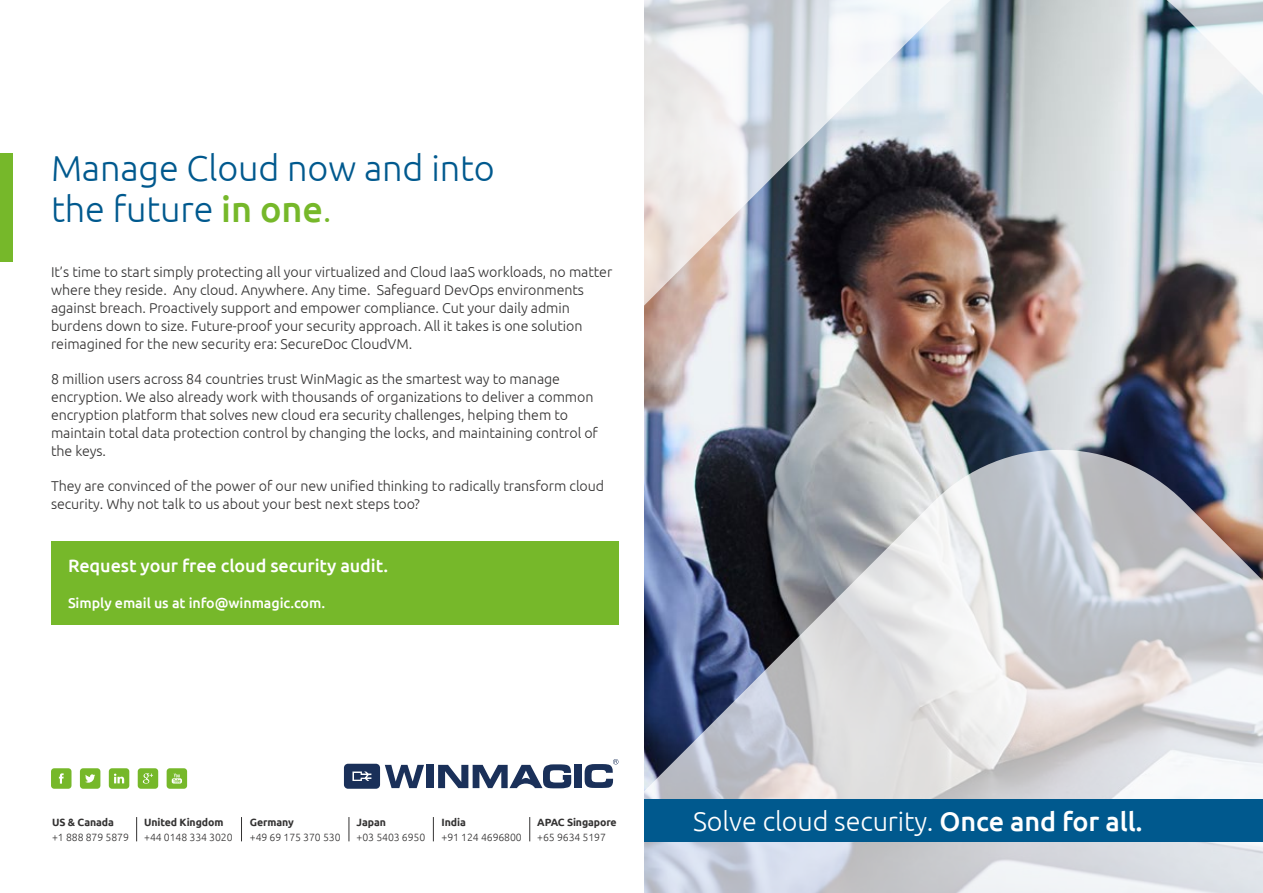
<style>
.page{position:relative;width:1263px;height:893px;background:#fff}
.page>*{position:absolute;margin:0;border:0;box-sizing:border-box;transform-origin:0 0}
.t1{font:300 36px/40.5px "Ubuntu";letter-spacing:-.005em;color:#00598e}
.t2{font:300 27px "Ubuntu";letter-spacing:-.005em;color:#fff}
.t3{font:500 18px "Ubuntu";letter-spacing:-.005em;color:#fff}
.t4{font:300 14.25px/18px "Ubuntu";letter-spacing:-.005em;color:#333232}
.t5{font:500 14.25px "Ubuntu";letter-spacing:-.005em;color:#fff}
.t6{font:300 10.5px/15px "Ubuntu";letter-spacing:-.01em;color:#333232}
.t7{font:700 10.5px/15px "Ubuntu";letter-spacing:-.01em;color:#333232}
.s1{font-weight:500;color:#76b82a}
.s2{color:#76b82a}
.s3{font-weight:700}
.s4{font-weight:300}
.s5{font-weight:500}
</style>
<div class="page">
<img style="left:964px;top:0;width:299px;height:433px">
<svg style="left:1154px;top:0;width:109px;height:313px"></svg>
<img style="left:644px;top:0;width:320px;height:433px">
<svg style="left:535px;top:433px;width:728px;height:460px"></svg>
<div style="left:0;top:153px;width:13px;height:109px;background:#76b82a"></div>
<div style="left:644px;top:799px;width:619px;height:43px;background:#00598e"></div>
<div style="left:51px;top:541px;width:568px;height:84px;background:#76b82a"></div>
<div style="left:574px;top:765px;width:7px;height:23px;background:#1a3059"></div>
<svg style="left:438px;top:764px;width:133px;height:24px"></svg>
<div style="left:427px;top:765px;width:7px;height:23px;background:#1a3059"></div>
<svg style="left:344px;top:764px;width:80px;height:25px"></svg>
<svg style="left:585px;top:759px;width:33px;height:29px"></svg>
<svg style="left:51px;top:768px;width:21px;height:21px"></svg>
<svg style="left:80px;top:768px;width:20px;height:21px"></svg>
<svg style="left:109px;top:768px;width:20px;height:21px"></svg>
<svg style="left:138px;top:768px;width:20px;height:21px"></svg>
<svg style="left:167px;top:768px;width:20px;height:21px"></svg>
<svg style="left:529px;top:817px;width:1px;height:24px"></svg>
<svg style="left:433px;top:817px;width:1px;height:24px"></svg>
<svg style="left:349px;top:817px;width:1px;height:24px"></svg>
<svg style="left:241px;top:817px;width:1px;height:24px"></svg>
<svg style="left:136px;top:817px;width:1px;height:24px"></svg>
<p class="t1" style="left:51px;top:147px;width:445px">Manage Cloud now and into the future <span class="s1">in one</span><span class="s2">.</span></p>
<p class="t4" style="left:51px;top:263px;width:563px">It’s time to start simply protecting all your virtualized and Cloud IaaS workloads, no matter where they reside. Any cloud. Anywhere. Any time. Safeguard DevOps environments against breach. Proactively support and empower compliance. Cut your daily admin burdens down to size. Future-proof your security approach. All it takes is one solution reimagined for the new security era: SecureDoc CloudVM.</p>
<p class="t4" style="left:51px;top:370px;width:548px">8 million users across 84 countries trust WinMagic as the smartest way to manage encryption. We also already work with thousands of organizations to deliver a common encryption platform that solves new cloud era security challenges, helping them to maintain total data protection control by changing the locks, and maintaining control of the keys.</p>
<p class="t4" style="left:51px;top:477px;width:555px">They are convinced of the power of our new unified thinking to radically transform cloud security. Why not talk to us about your best next steps too?</p>
<p class="t3" style="left:68px;top:554px;width:322px">Request your free cloud security audit.</p>
<p class="t5" style="left:68px;top:594px;width:259px">Simply email us at info@winmagic.com.</p>
<p class="t6" style="left:52px;top:814px;width:78px"><span class="s3">US &amp; Canada<br></span>+1 888 879 5879</p>
<p class="t6" style="left:144px;top:814px;width:90px"><span class="s3">United Kingdom </span>+44 0148 334 3020</p>
<p class="t6" style="left:250px;top:814px;width:92px"><span class="s3">Germany<br></span>+49 69 175 370 530</p>
<p class="t6" style="left:357px;top:814px;width:70px"><span class="s3">Japan<br></span>+03 5403 6950</p>
<p class="t6" style="left:442px;top:814px;width:82px"><span class="s3">India<br></span>+91 124 4696800</p>
<p class="t7" style="left:537px;top:814px;width:81px">APAC Singapore <span class="s4">+65 9634 5197</span></p>
<p class="t2" style="left:693px;top:805px;width:451px">Solve cloud security. <span class="s5">Once and for all.</span></p>
</div>
